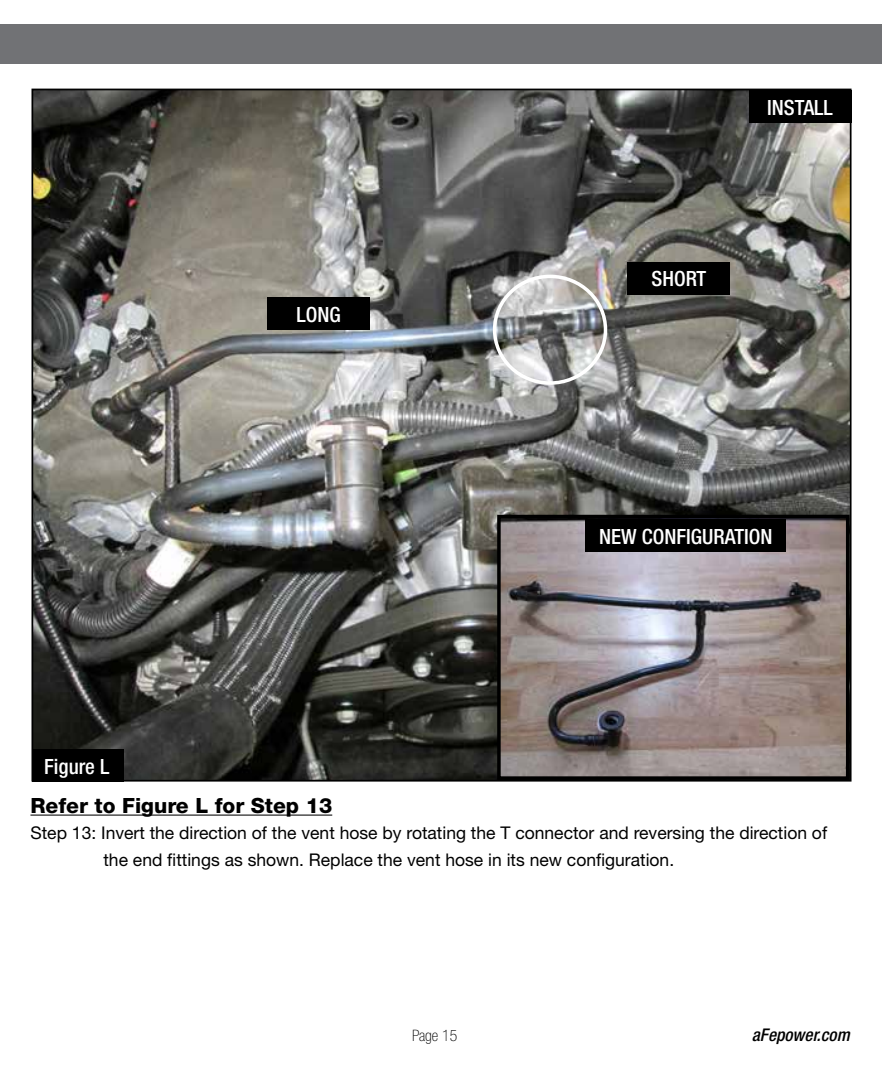
<style>
.page{position:relative;width:882px;height:1071px;background:#fff}
.page>*{position:absolute;margin:0;border:0;box-sizing:border-box;transform-origin:0 0}
.t1{font:500 condensed 21px "Helvetica Neue";color:#fff}
.t2{font:800 21px "Helvetica Neue";color:#000}
.t3{font:17.5px/26.2px "Helvetica Neue";color:#000}
.t4{font:italic 500 condensed 17.5px "Helvetica Neue";color:#000}
.t5{font:100 condensed 15.75px "Helvetica Neue";color:#000}
</style>
<div class="page">
<div style="left:0;top:24px;width:881px;height:40px;background:#717275"></div>
<img style="left:35px;top:92px;width:814px;height:687px">
<hr style="left:30px;top:815px;width:302px;height:1px;background:#000">
<div style="left:32px;top:749px;width:91px;height:33px;background:#000"></div>
<div style="left:749px;top:90px;width:103px;height:33px;background:#000"></div>
<img style="left:502px;top:520px;width:342px;height:255px">
<div style="left:497px;top:515px;width:352px;height:265px;border:4px solid #000"></div>
<div style="left:493px;top:275px;width:114px;height:110px;border:4px solid #fff;border-radius:50%"></div>
<div style="left:627px;top:262px;width:103px;height:33px;background:#000"></div>
<div style="left:267px;top:297px;width:103px;height:33px;background:#000"></div>
<div style="left:586px;top:519px;width:200px;height:33px;background:#000"></div>
<p class="t1" style="left:44px;top:754px;width:67px">Figure L</p>
<p class="t1" style="left:296px;top:302px;width:46px">LONG</p>
<p class="t1" style="left:767px;top:95px;width:67px">INSTALL</p>
<p class="t1" style="left:651px;top:266px;width:56px">SHORT</p>
<p class="t1" style="left:599px;top:524px;width:175px">NEW CONFIGURATION</p>
<p class="t2" style="left:30px;top:793px;width:303px">Refer to Figure L for Step 13</p>
<p class="t3" style="left:103px;top:820px;width:725px;text-indent:-73px">Step 13: Invert the direction of the vent hose by rotating the T connector and reversing the direction of the end fittings as shown. Replace the vent hose in its new configuration.</p>
<p class="t5" style="left:412px;top:1027px;width:47px">Page 15</p>
<p class="t4" style="left:752px;top:1024px;width:99px">aFepower.com</p>
</div>
